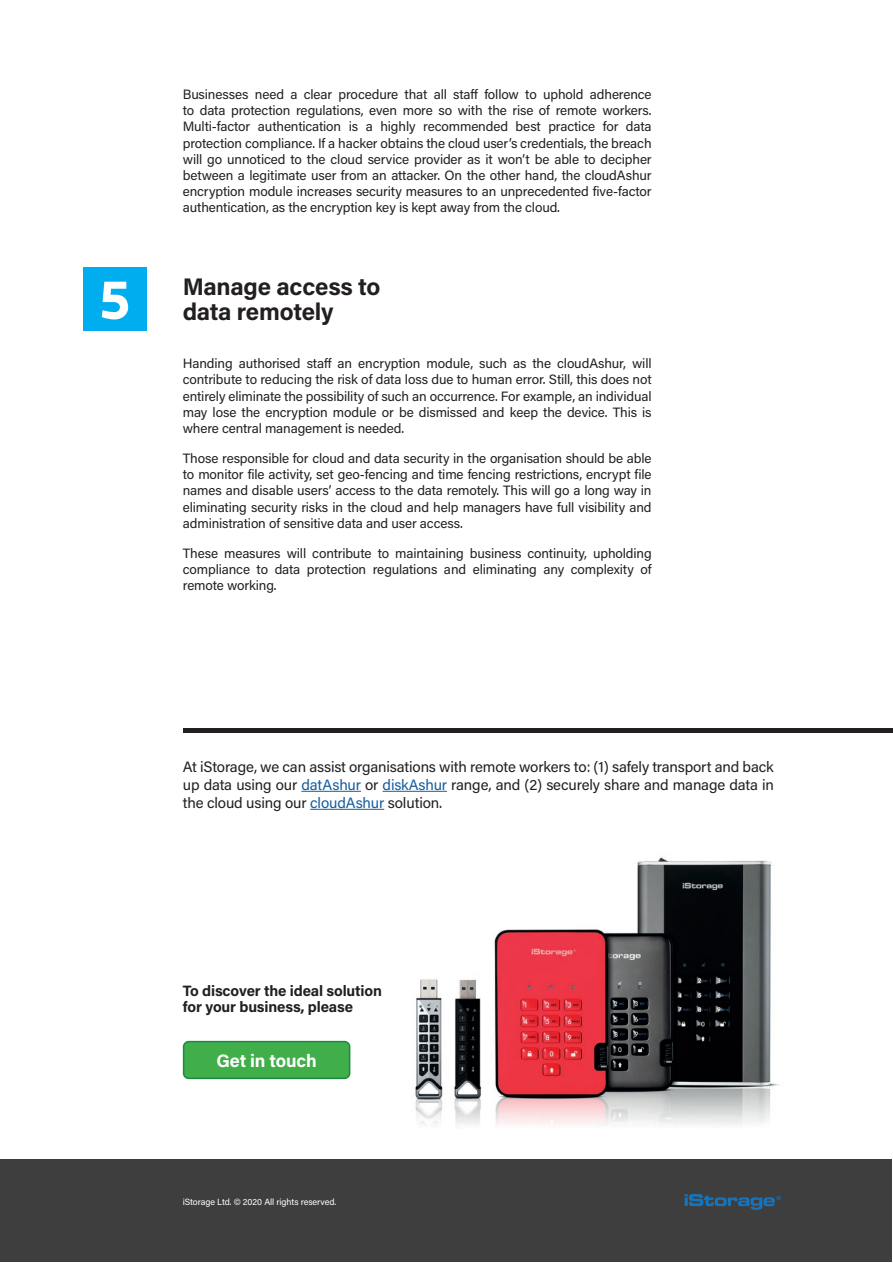
<style>
.page{position:relative;width:893px;height:1263px;background:#fff}
.page>*{position:absolute;margin:0;border:0;box-sizing:border-box;transform-origin:0 0}
.t1{font:700 54px "Kyrial Sans Pro";color:#fff}
.t2{font:700 24px/25.5px "Acumin Pro";letter-spacing:-.01em;color:#231f20}
.t3{font:700 18px "Acumin Pro";letter-spacing:-.01em;color:#fff}
.t4{font:15px/18px "Acumin Pro";letter-spacing:-.01em;color:#231f20;text-align:justify}
.t5{font:700 15px/15.6px "Acumin Pro";letter-spacing:-.01em;color:#231f20}
.t6{font:13.5px/16.2px "Acumin Pro";letter-spacing:-.01em;color:#231f20;text-align:justify}
.t7{font:9px "Acumin Pro";letter-spacing:-.01em;color:#fff}
.s1{color:#175d9e}
</style>
<div class="page">
<div style="left:83px;top:267px;width:64px;height:64px;background:#00aeef"></div>
<div style="left:1px;top:1159px;width:891px;height:103px;background:#3e3e3f"></div>
<hr style="left:301px;top:791px;width:60px;height:1px;background:#175d9e">
<hr style="left:383px;top:791px;width:64px;height:1px;background:#175d9e">
<hr style="left:310px;top:809px;width:74px;height:1px;background:#175d9e">
<div style="left:183px;top:728px;width:709px;height:5px;background:#231f20"></div>
<img style="left:415px;top:857px;width:365px;height:269px">
<div style="left:184px;top:1041px;width:166px;height:37px;background:#40ae49;border-radius:5px"></div>
<div style="left:183px;top:1041px;width:167px;height:38px;border:2px solid #1b8942;border-radius:5px"></div>
<svg style="left:685px;top:1194px;width:96px;height:16px"></svg>
<h1 class="t1" style="left:99px;top:261px;width:33px">5</h1>
<p class="t6" style="left:183px;top:86px;width:470px">Businesses need a clear procedure that all staff follow to uphold adherence to data protection regulations, even more so with the rise of remote workers.<br>Multi-factor authentication is a highly recommended best practice for data protection compliance. If a hacker obtains the cloud user’s credentials, the breach will go unnoticed to the cloud service provider as it won’t be able to decipher between a legitimate user from an attacker. On the other hand, the cloudAshur encryption module increases security measures to an unprecedented five-factor authentication, as the encryption key is kept away from the cloud.</p>
<h2 class="t2" style="left:183px;top:272px;width:199px">Manage access to data remotely</h2>
<p class="t6" style="left:183px;top:355px;width:470px">Handing authorised staff an encryption module, such as the cloudAshur, will contribute to reducing the risk of data loss due to human error. Still, this does not entirely eliminate the possibility of such an occurrence. For example, an individual may lose the encryption module or be dismissed and keep the device. This is where central management is needed.</p>
<p class="t6" style="left:183px;top:450px;width:470px">Those responsible for cloud and data security in the organisation should be able to monitor file activity, set geo-fencing and time fencing restrictions, encrypt file names and disable users’ access to the data remotely. This will go a long way in eliminating security risks in the cloud and help managers have full visibility and administration of sensitive data and user access.</p>
<p class="t6" style="left:183px;top:544px;width:470px">These measures will contribute to maintaining business continuity, upholding compliance to data protection regulations and eliminating any complexity of remote working.</p>
<p class="t4" style="left:183px;top:757px;width:593px">At iStorage, we can assist organisations with remote workers to: (1) safely transport and back up data using our <span class="s1">datAshur</span> or <span class="s1">diskAshur</span> range, and (2) securely share and manage data in the cloud using our <span class="s1">cloudAshur</span> solution.</p>
<p class="t5" style="left:183px;top:982px;width:201px">To discover the ideal solution for your business, please</p>
<h3 class="t3" style="left:217px;top:1048px;width:102px">Get in touch</h3>
<p class="t7" style="left:183px;top:1196px;width:155px">iStorage Ltd. © 2020 All rights reserved.</p>
</div>
